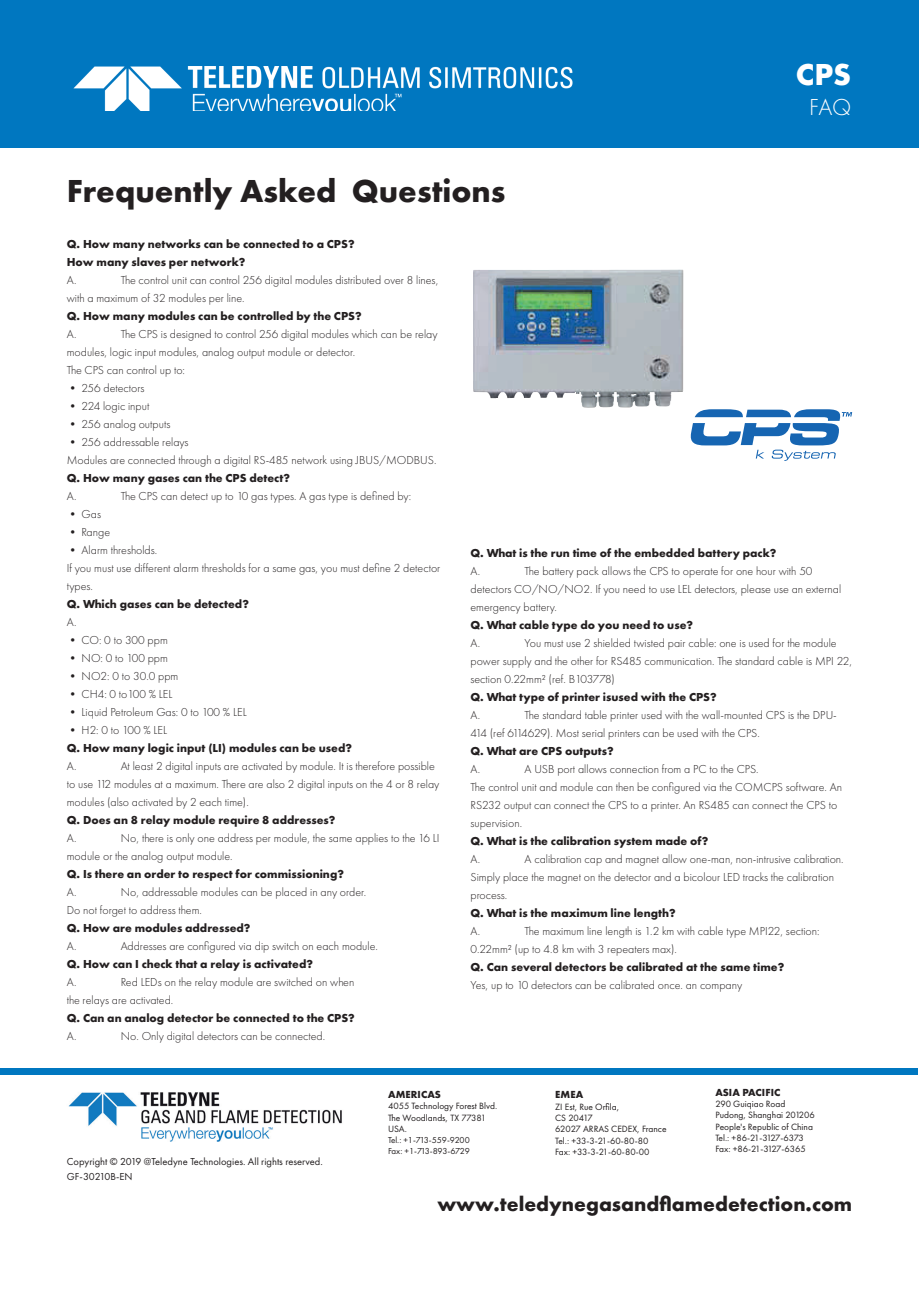
<style>
.page{position:relative;width:919px;height:1289px;background:#fff}
.page>*{position:absolute;margin:0;border:0;box-sizing:border-box;transform-origin:0 0}
.t1{font:700 33px "Futura PT";color:#231f20}
.t2{font:700 31.5px "Futura PT";color:#fff}
.t3{font:300 24px "Futura PT";color:#fff}
.t4{font:700 21px "Futura PT";color:#231f20}
.t5{font:300 12px/18px "Futura PT";color:#231f20}
.t6{font:700 12px/18px "Futura PT";color:#231f20}
.t7{font:700 10.65px "Futura PT";letter-spacing:.01em;color:#231f20}
.t8{font:10.5px/15px "Futura PT";color:#231f20}
.t9{font:9.45px/11.4px "Futura PT";color:#231f20}
.t10{font:9px/11.4px "Futura PT";letter-spacing:-.035em;color:#231f20}
</style>
<div class="page">
<div style="left:0;top:0;width:918px;height:148px;background:#0077c0"></div>
<img style="left:73px;top:66px;width:500px;height:44px">
<svg style="left:690px;top:409px;width:162px;height:52px"></svg>
<img style="left:473px;top:269px;width:210px;height:139px">
<div style="left:1px;top:1068px;width:917px;height:6px;background:#0077c0"></div>
<img style="left:68px;top:1092px;width:274px;height:50px">
<h2 class="t2" style="left:795px;top:54px;width:57px">CPS</h2>
<h1 class="t1" style="left:67px;top:169px;width:440px">Frequently Asked Questions</h1>
<h3 class="t3" style="left:809px;top:93px;width:44px">FAQ</h3>
<p class="t6" style="left:67px;top:234px;width:289px">Q. How many networks can be connected to a CPS?<br>How many slaves per network?</p>
<p class="t5" style="left:67px;top:271px;width:11px">A.</p>
<p class="t5" style="left:67px;top:271px;width:373px;text-indent:54px">The control unit can control 256 digital modules distributed over 8 lines, with a maximum of 32 modules per line.</p>
<p class="t6" style="left:67px;top:306px;width:296px">Q. How many modules can be controlled by the CPS?</p>
<p class="t5" style="left:67px;top:325px;width:11px">A.</p>
<p class="t5" style="left:67px;top:325px;width:372px;text-indent:54px">The CPS is designed to control 256 digital modules which can be relay modules, logic input modules, analog output module or detector.<br>The CPS can control up to:</p>
<p class="t5" style="left:67px;top:379px;width:79px">• 256 detectors</p>
<p class="t5" style="left:67px;top:397px;width:84px">• 224 logic input</p>
<p class="t5" style="left:67px;top:415px;width:105px">• 256 analog outputs</p>
<p class="t5" style="left:67px;top:433px;width:371px">• 256 addressable relays<br>Modules are connected through a digital RS-485 network using JBUS/MODBUS.</p>
<p class="t6" style="left:67px;top:468px;width:225px">Q. How many gases can the CPS detect?</p>
<p class="t5" style="left:67px;top:487px;width:11px">A.</p>
<p class="t5" style="left:121px;top:487px;width:292px">The CPS can detect up to 10 gas types. A gas type is defined by:</p>
<p class="t5" style="left:67px;top:505px;width:36px">• Gas</p>
<p class="t5" style="left:67px;top:523px;width:45px">• Range</p>
<p class="t5" style="left:67px;top:541px;width:375px">• Alarm thresholds.<br>If you must use different alarm thresholds for a same gas, you must define 2 detector types.</p>
<p class="t6" style="left:67px;top:594px;width:184px">Q. Which gases can be detected?</p>
<p class="t5" style="left:67px;top:613px;width:11px">A.</p>
<p class="t5" style="left:67px;top:631px;width:102px">• CO: 0 to 300 ppm</p>
<p class="t5" style="left:67px;top:649px;width:103px">• NO: 0 to 100 ppm</p>
<p class="t5" style="left:67px;top:667px;width:113px">• NO2: 0 to 30.0 ppm</p>
<p class="t5" style="left:67px;top:685px;width:107px">• CH4: 0 to100 % LEL</p>
<p class="t5" style="left:67px;top:703px;width:181px">• Liquid Petroleum Gas: 0 to 100 % LEL</p>
<p class="t5" style="left:67px;top:721px;width:102px">• H2: 0 to 100 % LEL</p>
<p class="t6" style="left:67px;top:738px;width:287px">Q. How many logic input (LI) modules can be used?</p>
<p class="t5" style="left:67px;top:757px;width:11px">A.</p>
<p class="t5" style="left:67px;top:757px;width:374px;text-indent:54px">At least 2 digital inputs are activated by module. It is therefore possible to use 112 modules at a maximum. There are also 2 digital inputs on the 4 or 8 relay modules (also activated by 2 each time).</p>
<p class="t6" style="left:67px;top:810px;width:270px">Q. Does an 8 relay module require 8 addresses?</p>
<p class="t5" style="left:67px;top:829px;width:11px">A.</p>
<p class="t5" style="left:67px;top:829px;width:374px;text-indent:54px">No, there is only one address per module, the same applies to the 16 LI module or the analog output module.</p>
<p class="t6" style="left:67px;top:864px;width:278px">Q. Is there an order to respect for commissioning?</p>
<p class="t5" style="left:67px;top:883px;width:11px">A.</p>
<p class="t5" style="left:67px;top:883px;width:301px;text-indent:54px">No, addressable modules can be placed in any order.<br>Do not forget to address them.</p>
<p class="t6" style="left:67px;top:918px;width:185px">Q. How are modules addressed?</p>
<p class="t5" style="left:67px;top:937px;width:11px">A.</p>
<p class="t5" style="left:121px;top:937px;width:258px">Addresses are configured via dip switch on each module.</p>
<p class="t6" style="left:67px;top:954px;width:248px">Q. How can I check that a relay is activated?</p>
<p class="t5" style="left:67px;top:973px;width:11px">A.</p>
<p class="t5" style="left:67px;top:973px;width:289px;text-indent:54px">Red LEDs on the relay module are switched on when the relays are activated.</p>
<p class="t6" style="left:67px;top:1008px;width:289px">Q. Can an analog detector be connected to the CPS?</p>
<p class="t5" style="left:67px;top:1027px;width:11px">A.</p>
<p class="t5" style="left:121px;top:1027px;width:206px">No. Only digital detectors can be connected.</p>
<p class="t6" style="left:470px;top:543px;width:307px">Q. What is the run time of the embedded battery pack?</p>
<p class="t5" style="left:470px;top:562px;width:11px">A.</p>
<p class="t5" style="left:470px;top:562px;width:372px;text-indent:54px">The battery pack allows the CPS to operate for one hour with 50 detectors CO/NO/NO2. If you need to use LEL detectors, please use an external emergency battery.</p>
<p class="t6" style="left:470px;top:615px;width:224px">Q. What cable type do you need to use?</p>
<p class="t5" style="left:470px;top:634px;width:11px">A.</p>
<p class="t5" style="left:470px;top:634px;width:383px;text-indent:54px">You must use 2 shielded twisted pair cable: one is used for the module power supply and the other for RS485 communication. The standard cable is MPI 22, section 0.22mm² (ref. B103778)</p>
<p class="t6" style="left:470px;top:687px;width:248px">Q. What type of printer isused with the CPS?</p>
<p class="t5" style="left:470px;top:706px;width:11px">A.</p>
<p class="t5" style="left:470px;top:706px;width:368px;text-indent:54px">The standard table printer used with the wall-mounted CPS is the DPU-<br>414 (ref 6114629). Most serial printers can be used with the CPS.</p>
<p class="t6" style="left:470px;top:741px;width:145px">Q. What are CPS outputs?</p>
<p class="t5" style="left:470px;top:760px;width:11px">A.</p>
<p class="t5" style="left:470px;top:760px;width:373px;text-indent:54px">A USB port allows connection from a PC to the CPS.<br>The control unit and module can then be configured via the COMCPS software. An RS232 output can connect the CPS to a printer. An RS485 can connect the CPS to supervision.</p>
<p class="t6" style="left:470px;top:831px;width:239px">Q. What is the calibration system made of?</p>
<p class="t5" style="left:470px;top:850px;width:11px">A.</p>
<p class="t5" style="left:470px;top:850px;width:374px;text-indent:54px">A calibration cap and magnet allow one-man, non-intrusive calibration.<br>Simply place the magnet on the detector and a bicolour LED tracks the calibration process.</p>
<p class="t6" style="left:470px;top:903px;width:207px">Q. What is the maximum line length?</p>
<p class="t5" style="left:470px;top:922px;width:11px">A.</p>
<p class="t5" style="left:470px;top:922px;width:350px;text-indent:54px">The maximum line length is 1.2 km with cable type MPI22, section:<br>0.22mm² (up to 4.8 km with 3 repeaters max).</p>
<p class="t6" style="left:470px;top:957px;width:315px">Q. Can several detectors be calibrated at the same time?</p>
<p class="t5" style="left:470px;top:976px;width:273px">Yes, up to 10 detectors can be calibrated once. an company</p>
<p class="t8" style="left:67px;top:1153px;width:257px">Copyright © 2019 @Teledyne Technologies. All rights reserved.<br>GF-30210B-EN</p>
<p class="t7" style="left:388px;top:1087px;width:54px">AMERICAS</p>
<p class="t9" style="left:388px;top:1100px;width:111px">4055 Technology Forest Blvd.<br>The Woodlands, TX 77381<br>USA.</p>
<p class="t10" style="left:388px;top:1134px;width:83px">Tel.: +1-713-559-9200<br>Fax: +1-713-893-6729</p>
<p class="t7" style="left:555px;top:1088px;width:29px">EMEA</p>
<p class="t9" style="left:555px;top:1100px;width:113px">ZI Est, Rue Orfila,<br>CS 20417<br>62027 ARRAS CEDEX, France<br>Tel.: +33-3-21-60-80-80<br>Fax: +33-3-21-60-80-00</p>
<p class="t7" style="left:715px;top:1085px;width:66px">ASIA PACIFIC</p>
<p class="t9" style="left:715px;top:1098px;width:101px">290 Guiqiao Road<br>Pudong, Shanghai 201206<br>People's Republic of China<br>Tel.: +86-21-3127-6373<br>Fax: +86-21-3127-6365</p>
<h3 class="t4" style="left:437px;top:1190px;width:416px">www.teledynegasandflamedetection.com</h3>
</div>
